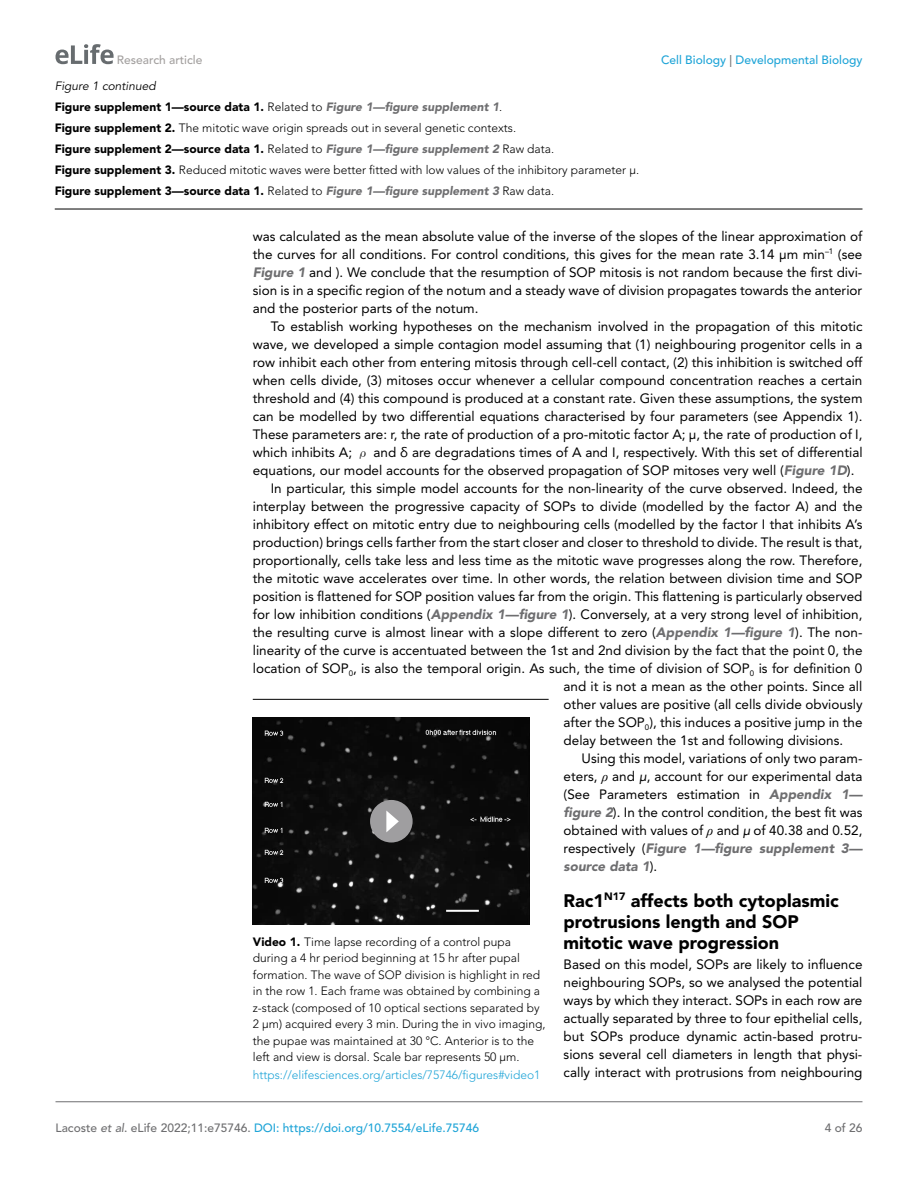
<style>
.page{position:relative;width:918px;height:1188px;background:#fff}
.page>*{position:absolute;margin:0;border:0;box-sizing:border-box;transform-origin:0 0}
.t1{font:900 18px/21px "Avenir LT Std";color:#000}
.t2{font:13.5px/18px "Avenir LT Std";color:#000;text-align:justify}
.t3{font:italic 900 13.5px "Avenir LT Std";color:#6e6e70}
.t4{font:300 12px/16.5px "Avenir LT Std";color:#000}
.t5{font:500 12px "Avenir LT Std";color:#1ea4d7}
.t6{font:300 12px "Avenir LT Std";color:#1ea4d7}
.t7{font:italic 12px "Avenir LT Std";color:#000}
.t8{font:500 12px "Avenir LT Std";color:#a3a09f}
.t9{font:500 12px "Avenir LT Std";color:#6e6e70}
.s1{color:#6e6e70}
.s2{font-weight:900}
.s3{font-weight:900;font-style:italic;color:#6e6e70}
.s4{font-family:"MS Mincho"}
.s5{font-family:"Segoe UI"}
.s6{font-family:"Times New Roman";font-style:italic}
.s7{font-style:italic}
.s8{font-weight:400;font-style:normal;color:#000}
.s9{font-style:italic;color:#6e6e70}
</style>
<div class="page">
<svg style="left:56px;top:44px;width:58px;height:20px"></svg>
<hr style="left:56px;top:1101px;width:806px;height:1px;background:#6e6e70">
<hr style="left:55px;top:209px;width:807px;height:1px;background:#000">
<hr style="left:253px;top:699px;width:296px;height:1px;background:#000">
<img style="left:253px;top:718px;width:277px;height:207px">
<div style="left:370px;top:800px;width:43px;height:43px;background:#9f9ea0;border-radius:50%"></div>
<svg style="left:386px;top:811px;width:13px;height:21px"></svg>
<p class="t8" style="left:117px;top:53px;width:87px">Research article</p>
<p class="t5" style="left:661px;top:53px;width:203px">Cell Biology <span class="s1">|</span> Developmental Biology</p>
<p class="t7" style="left:55px;top:79px;width:103px">Figure 1 continued</p>
<p class="t4" style="left:55px;top:97px;width:586px;line-height:21px"><span class="s2">Figure supplement 1—source data 1.</span> Related to <span class="s3">Figure 1—figure supplement 1</span>.<br><span class="s2">Figure supplement 2.</span> The mitotic wave origin spreads out in several genetic contexts.<br><span class="s2">Figure supplement 2—source data 1.</span> Related to <span class="s3">Figure 1—figure supplement 2</span> Raw data.<br><span class="s2">Figure supplement 3.</span> Reduced mitotic waves were better fitted with low values of the inhibitory parameter μ.<br><span class="s2">Figure supplement 3—source data 1.</span> Related to <span class="s3">Figure 1—figure supplement 3</span> Raw data.</p>
<p class="t2" style="left:253px;top:228px;width:611px">was calculated as the mean absolute value of the inverse of the slopes of the linear approximation of the curves for all conditions. For control conditions, this gives for the mean rate 3.14 µm min<sup>–1</sup> (see <span class="s3">Figure 1</span> and ). We conclude that the resumption of SOP mitosis is not random because the first divi&shy;sion is in a specific region of the notum and a steady wave of division propagates towards the anterior and the posterior parts of the notum.</p>
<p class="t2" style="left:271px;top:318px;width:593px">To establish working hypotheses on the mechanism involved in the propagation of this mitotic</p>
<p class="t2" style="left:253px;top:336px;width:611px">wave, we developed a simple contagion model assuming that (1) neighbouring progenitor cells in a</p>
<p class="t2" style="left:253px;top:354px;width:611px">row inhibit each other from entering mitosis through cell-cell contact, (2) this inhibition is switched off</p>
<p class="t2" style="left:253px;top:372px;width:611px">when cells divide, (3) mitoses occur whenever a cellular compound concentration reaches a certain</p>
<p class="t2" style="left:253px;top:390px;width:611px">threshold and (4) this compound is produced at a constant rate. Given these assumptions, the system</p>
<p class="t2" style="left:253px;top:408px;width:611px">can be modelled by two differential equations characterised by four parameters (see Appendix 1).</p>
<p class="t2" style="left:253px;top:426px;width:611px">These parameters are: r, the rate of production of a pro-mitotic factor A; μ, the rate of production of I,</p>
<p class="t2" style="left:253px;top:444px;width:611px">which inhibits A; <span class="s4">ρ</span> and <span class="s5">δ</span> are degradations times of A and I, respectively. With this set of differential</p>
<p class="t2" style="left:253px;top:462px;width:603px">equations, our model accounts for the observed propagation of SOP mitoses very well (<span class="s3">Figure 1D</span>).</p>
<p class="t2" style="left:271px;top:480px;width:593px">In particular, this simple model accounts for the non-linearity of the curve observed. Indeed, the</p>
<p class="t2" style="left:253px;top:498px;width:611px">interplay between the progressive capacity of SOPs to divide (modelled by the factor A) and the</p>
<p class="t2" style="left:253px;top:516px;width:611px">inhibitory effect on mitotic entry due to neighbouring cells (modelled by the factor I that inhibits A’s</p>
<p class="t2" style="left:253px;top:534px;width:611px">production) brings cells farther from the start closer and closer to threshold to divide. The result is that,</p>
<p class="t2" style="left:253px;top:552px;width:611px">proportionally, cells take less and less time as the mitotic wave progresses along the row. Therefore,</p>
<p class="t2" style="left:253px;top:570px;width:611px">the mitotic wave accelerates over time. In other words, the relation between division time and SOP</p>
<p class="t2" style="left:253px;top:588px;width:611px">position is flattened for SOP position values far from the origin. This flattening is particularly observed</p>
<p class="t2" style="left:253px;top:606px;width:611px">for low inhibition conditions (<span class="s3">Appendix 1—figure 1</span>). Conversely, at a very strong level of inhibition,</p>
<p class="t2" style="left:253px;top:624px;width:611px">the resulting curve is almost linear with a slope different to zero (<span class="s3">Appendix 1—figure 1</span>). The non-</p>
<p class="t2" style="left:253px;top:642px;width:611px">linearity of the curve is accentuated between the 1st and 2nd division by the fact that the point 0, the</p>
<p class="t2" style="left:253px;top:660px;width:611px">location of SOP<sub>0</sub>, is also the temporal origin. As such, the time of division of SOP<sub>0</sub> is for definition 0</p>
<p class="t2" style="left:564px;top:678px;width:300px">and it is not a mean as the other points. Since all</p>
<p class="t2" style="left:564px;top:696px;width:300px">other values are positive (all cells divide obviously</p>
<p class="t2" style="left:564px;top:714px;width:300px">after the SOP<sub>0</sub>), this induces a positive jump in the</p>
<p class="t2" style="left:564px;top:732px;width:281px">delay between the 1st and following divisions.</p>
<p class="t2" style="left:582px;top:750px;width:282px">Using this model, variations of only two param-</p>
<p class="t2" style="left:564px;top:768px;width:300px">eters, <span class="s6">ρ</span> and <span class="s7">μ</span>, account for our experimental data</p>
<p class="t2" style="left:564px;top:786px;width:300px">(See Parameters estimation in <span class="s3">Appendix 1—</span></p>
<p class="t2" style="left:564px;top:804px;width:300px"><span class="s3">figure 2</span>). In the control condition, the best fit was</p>
<p class="t2" style="left:564px;top:822px;width:300px">obtained with values of <span class="s6">ρ</span> and <span class="s7">μ</span> of 40.38 and 0.52,</p>
<p class="t3" style="left:564px;top:840px;width:300px"><span class="s8">respectively (</span>Figure 1—figure supplement 3—</p>
<p class="t3" style="left:564px;top:858px;width:95px">source data 1<span class="s8">).</span></p>
<h1 class="t1" style="left:564px;top:891px;width:277px">Rac1<sup>N17</sup> affects both cytoplasmic protrusions length and SOP mitotic wave progression</h1>
<p class="t2" style="left:564px;top:955px;width:300px">Based on this model, SOPs are likely to influence neighbouring SOPs, so we analysed the potential ways by which they interact. SOPs in each row are actually separated by three to four epithelial cells, but SOPs produce dynamic actin-based protru&shy;sions several cell diameters in length that physi&shy;cally interact with protrusions from neighbouring</p>
<p class="t4" style="left:253px;top:933px;width:294px"><span class="s2">Video 1.</span> Time lapse recording of a control pupa during a 4 hr period beginning at 15 hr after pupal formation. The wave of SOP division is highlight in red in the row 1. Each frame was obtained by combining a z-stack (composed of 10 optical sections separated by 2 µm) acquired every 3 min. During the in vivo imaging, the pupae was maintained at 30 °C. Anterior is to the left and view is dorsal. Scale bar represents 50 µm.</p>
<p class="t6" style="left:253px;top:1068px;width:289px">https://elifesciences.org/articles/75746/figures#video1</p>
<p class="t5" style="left:56px;top:1121px;width:425px"><span class="s1">Lacoste</span> <span class="s9">et al</span><span class="s1">. eLife 2022;11:e75746.</span> DOI: https://doi.org/10.7554/eLife.75746</p>
<p class="t9" style="left:825px;top:1121px;width:39px">4 of 26</p>
</div>
